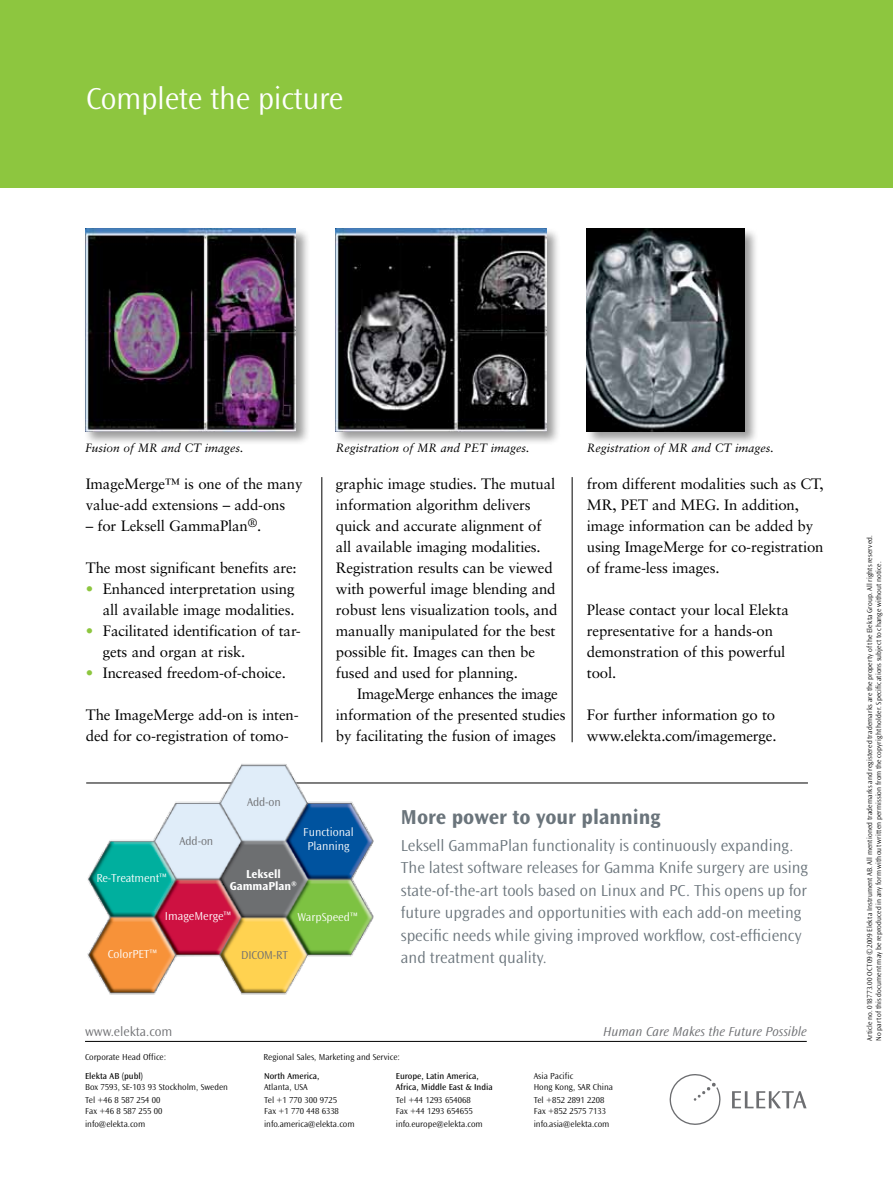
<style>
.page{position:relative;width:893px;height:1191px;background:#fff}
.page>*{position:absolute;margin:0;border:0;box-sizing:border-box;transform-origin:0 0}
.t1{font:300 31.5px "Ocean Sans";letter-spacing:-.01em;color:#fff}
.t2{font:700 21px "Ocean Sans";color:#6a747b}
.t3{font:300 16.5px/22.5px "Ocean Sans";color:#6a747b}
.t4{font:15px/21px "Sabon";letter-spacing:-.01em;color:#000}
.t5{font:italic 300 13.5px "Ocean Sans";color:#6d6e71}
.t6{font:300 13.5px "Ocean Sans";color:#6d6e71}
.t7{font:italic 12px "Sabon";color:#000}
.t8{font:300 12px/14.4px "Ocean Sans";color:#fff;text-align:center}
.t9{font:300 12px "Ocean Sans";letter-spacing:-.01em;color:#6d6e71}
.t10{font:700 12px/12px "Ocean Sans";color:#fff;text-align:center}
.t11{font:300 9px/12.9px "Ocean Sans";color:#000}
.t12{font:9px/10.8px "Ocean Sans";color:#000}
.t13{font:300 7.5px/9px "Ocean Sans";letter-spacing:.015em;color:#000}
.s1{color:#8dc63f}
</style>
<div class="page">
<div style="left:0;top:0;width:893px;height:187px;background:#8dc63f"></div>
<hr style="left:322px;top:477px;width:1px;height:265px;background:#000">
<hr style="left:572px;top:477px;width:1px;height:265px;background:#000">
<div style="left:585px;top:227px;width:174px;height:219px;background:#000;opacity:.4"></div>
<img style="left:587px;top:229px;width:157px;height:202px">
<hr style="left:85px;top:1041px;width:722px;height:1px;background:#000">
<svg style="left:732px;top:1091px;width:74px;height:17px"></svg>
<svg style="left:670px;top:1074px;width:51px;height:50px"></svg>
<hr style="left:86px;top:782px;width:722px;height:1px;background:#000">
<img style="left:86px;top:764px;width:302px;height:231px">
<div style="left:334px;top:227px;width:227px;height:219px;background:#000;opacity:.4"></div>
<img style="left:336px;top:229px;width:211px;height:202px">
<div style="left:83px;top:227px;width:227px;height:219px;background:#000;opacity:.4"></div>
<img style="left:85px;top:229px;width:211px;height:202px">
<h1 class="t1" style="left:86px;top:81px;width:258px">Complete the picture</h1>
<p class="t7" style="left:85px;top:440px;width:160px">Fusion of MR and CT images.</p>
<p class="t7" style="left:587px;top:440px;width:189px">Registration of MR and CT images.</p>
<p class="t7" style="left:336px;top:440px;width:195px">Registration of MR and PET images.</p>
<p class="t4" style="left:86px;top:473px;width:218px">ImageMerge™ is one of the many value-add extensions – add-ons</p>
<p class="t4" style="left:86px;top:515px;width:177px">– for Leksell GammaPlan<sup>®</sup>.</p>
<p class="t4" style="left:86px;top:557px;width:212px">The most significant benefits are:</p>
<p class="t4" style="left:86px;top:578px;width:210px;text-align:right"><span class="s1">•</span> Enhanced interpretation using all available image modalities.</p>
<p class="t4" style="left:103px;top:620px;width:199px;text-indent:-17px"><span class="s1">•</span> Facilitated identification of tar&shy;gets and organ at risk.</p>
<p class="t4" style="left:86px;top:662px;width:201px"><span class="s1">•</span> Increased freedom-of-choice.</p>
<p class="t4" style="left:86px;top:704px;width:214px">The ImageMerge add-on is inten&shy;ded for co-registration of tomo-</p>
<p class="t4" style="left:336px;top:473px;width:223px">graphic image studies. The mutual information algorithm delivers quick and accurate alignment of all available imaging modalities.<br>Registration results can be viewed with powerful image blending and robust lens visualization tools, and manually manipulated for the best possible fit. Images can then be fused and used for planning.</p>
<p class="t4" style="left:336px;top:683px;width:231px;text-indent:21px">ImageMerge enhances the image information of the presented studies by facilitating the fusion of images</p>
<p class="t4" style="left:587px;top:473px;width:238px">from different modalities such as CT,<br>MR, PET and MEG. In addition, image information can be added by using ImageMerge for co-registration of frame-less images.</p>
<p class="t4" style="left:587px;top:599px;width:204px">Please contact your local Elekta representative for a hands-on demonstration of this powerful tool.</p>
<p class="t4" style="left:587px;top:704px;width:191px">For further information go to www.elekta.com/imagemerge.</p>
<p class="t8" style="left:96px;top:871px;width:72px">Re-Treatment™</p>
<p class="t9" style="left:180px;top:834px;width:35px">Add-on</p>
<p class="t9" style="left:247px;top:795px;width:35px">Add-on</p>
<p class="t8" style="left:303px;top:824px;width:52px">Functional<br>Planning</p>
<p class="t10" style="left:230px;top:868px;width:69px">Leksell<br>GammaPlan®</p>
<p class="t8" style="left:165px;top:908px;width:68px">ImageMerge™</p>
<p class="t8" style="left:108px;top:946px;width:51px">ColorPET™</p>
<p class="t8" style="left:297px;top:910px;width:62px">WarpSpeed™</p>
<p class="t9" style="left:241px;top:948px;width:48px">DICOM-RT</p>
<h2 class="t2" style="left:401px;top:805px;width:261px">More power to your planning</h2>
<p class="t3" style="left:401px;top:834px;width:409px">Leksell GammaPlan functionality is continuously expanding.<br>The latest software releases for Gamma Knife surgery are using state-of-the-art tools based on Linux and PC. This opens up for future upgrades and opportunities with each add-on meeting specific needs while giving improved workflow, cost-efficiency and treatment quality.</p>
<p class="t6" style="left:85px;top:1024px;width:89px">www.elekta.com</p>
<p class="t5" style="left:603px;top:1024px;width:205px">Human Care Makes the Future Possible</p>
<p class="t11" style="left:85px;top:1050px;width:83px">Corporate Head Office:</p>
<p class="t11" style="left:264px;top:1050px;width:138px">Regional Sales, Marketing and Service:</p>
<p class="t12" style="left:85px;top:1071px;width:59px">Elekta AB (publ)</p>
<p class="t11" style="left:85px;top:1081px;width:144px">Box 7593, SE-103 93 Stockholm, Sweden<br>Tel +46 8 587 254 00</p>
<p class="t11" style="left:85px;top:1104px;width:79px">Fax +46 8 587 255 00 info@elekta.com</p>
<p class="t12" style="left:264px;top:1071px;width:57px">North America,</p>
<p class="t11" style="left:264px;top:1081px;width:75px">Atlanta, USA<br>Tel +1 770 300 9725</p>
<p class="t11" style="left:264px;top:1104px;width:92px">Fax +1 770 448 6338 info.america@elekta.com</p>
<p class="t12" style="left:396px;top:1071px;width:99px">Europe, Latin America,<br>Africa, Middle East &amp; India</p>
<p class="t11" style="left:396px;top:1095px;width:78px;line-height:10.8px">Tel +44 1293 654068<br>Fax +44 1293 654655</p>
<p class="t11" style="left:396px;top:1117px;width:89px">info.europe@elekta.com</p>
<p class="t11" style="left:534px;top:1071px;width:81px;line-height:10.8px">Asia Pacific<br>Hong Kong, SAR China</p>
<p class="t11" style="left:534px;top:1095px;width:74px;line-height:10.8px">Tel +852 2891 2208<br>Fax +852 2575 7133</p>
<p class="t11" style="left:534px;top:1117px;width:77px">info.asia@elekta.com</p>
<p class="t13" style="left:865px;top:1041px;width:507px;rotate:-90deg">Article no. 018773.00 OCT09 ©2009 Elekta Instrument AB. All mentioned trademarks and registered trademarks are the property of the Elekta Group. All rights reserved.<br>No part of this document may be reproduced in any form without written permission from the copyright holder. Specifications subject to change without notice.</p>
</div>
